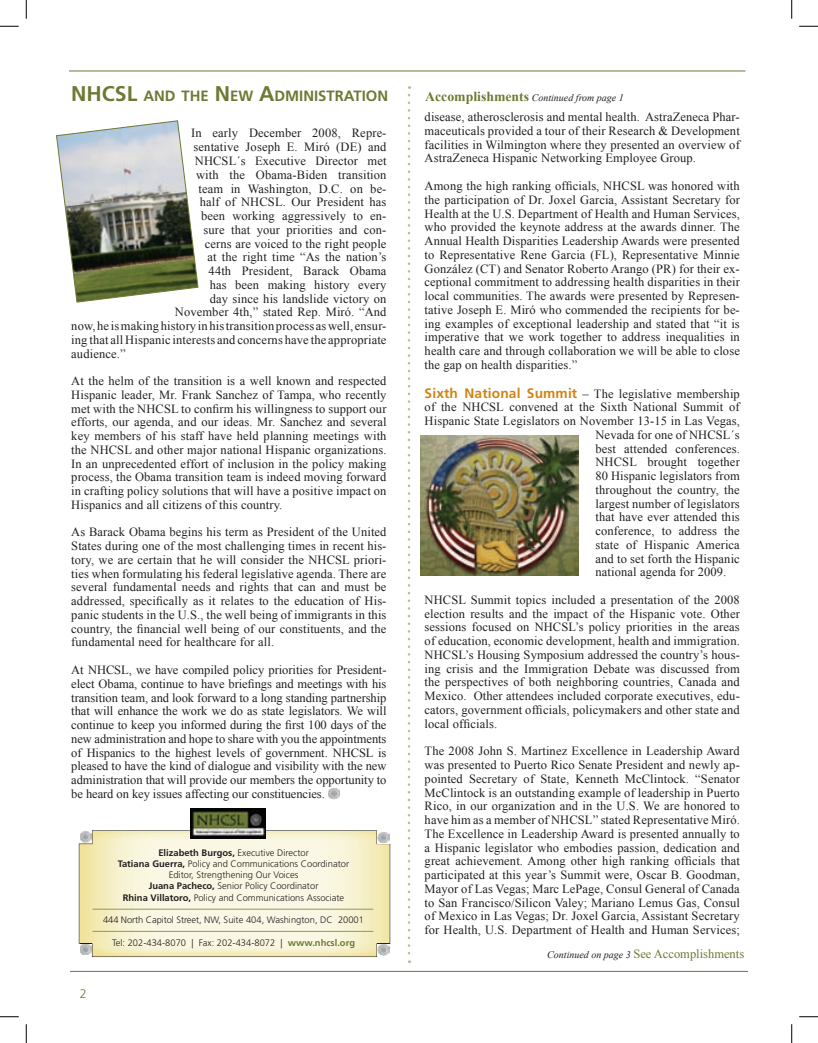
<style>
.page{position:relative;width:818px;height:1043px;background:#fff}
.page>*{position:absolute;margin:0;border:0;box-sizing:border-box;transform-origin:0 0}
.t1{font:700 14.88px "Frutiger";color:#6c7a33}
.t2{font:12.5px/13.8px "Times New Roman";letter-spacing:.01em;color:#231f20;text-align:justify}
.t3{font:12.5px "Times New Roman";color:#6c7a33}
.t4{font:300 12.5px "Frutiger";color:#6c7a33}
.t5{font:italic 10px "Times New Roman";color:#231f20}
.t6{font:300 9.38px/11.2px "Frutiger";color:#231f20;text-align:center}
.s1{font-size:21.25px}
.s2{font-weight:700;font-style:normal;font-size:13.75px;color:#6c7a33}
.s3{font-weight:700}
.s4{font-weight:700;color:#6c7a33}
.s5{font-family:"Frutiger";font-weight:700;font-size:13.75px;color:#d08315}
.s6{font-style:italic;font-size:10px;color:#231f20}
</style>
<div class="page">
<hr style="left:69px;top:71px;width:676px;height:1px;background:#6c7a33">
<hr style="left:70px;top:971px;width:678px;height:1px;background:#6c7a33">
<svg style="left:79px;top:830px;width:311px;height:127px;background:#f4f0d2"></svg>
<svg style="left:80px;top:943px;width:12px;height:12px"></svg>
<svg style="left:378px;top:943px;width:11px;height:12px"></svg>
<svg style="left:378px;top:831px;width:11px;height:12px"></svg>
<svg style="left:80px;top:830px;width:12px;height:12px"></svg>
<img style="left:190px;top:808px;width:76px;height:30px">
<hr style="left:92px;top:908px;width:281px;height:1px;background:#8f9760">
<hr style="left:92px;top:931px;width:281px;height:1px;background:#8f9760">
<svg style="left:408px;top:95px;width:2px;height:867px"></svg>
<svg style="left:328px;top:788px;width:12px;height:11px"></svg>
<img style="left:420px;top:435px;width:158px;height:140px">
<svg style="left:56px;top:120px;width:142px;height:182px"></svg>
<svg style="left:0;top:25px;width:19px;height:2px"></svg>
<svg style="left:799px;top:25px;width:19px;height:2px"></svg>
<svg style="left:0;top:1016px;width:19px;height:1px"></svg>
<svg style="left:799px;top:1016px;width:19px;height:1px"></svg>
<svg style="left:25px;top:0;width:2px;height:19px"></svg>
<svg style="left:25px;top:1024px;width:2px;height:18px"></svg>
<svg style="left:791px;top:0;width:1px;height:19px"></svg>
<svg style="left:791px;top:1024px;width:1px;height:18px"></svg>
<p class="t1" style="left:71px;top:87px;width:318px"><span class="s1">NHCSL</span> AND THE <span class="s1">N</span>EW <span class="s1">A</span>DMINISTRATION</p>
<p class="t5" style="left:425px;top:91px;width:200px"><span class="s2">Accomplishments</span> Continued from page 1</p>
<p class="t2" style="left:191px;top:126px;width:197px">In early December 2008, Repre-</p>
<p class="t2" style="left:194px;top:140px;width:194px">sentative Joseph E. Miró (DE) and</p>
<p class="t2" style="left:195px;top:154px;width:193px">NHCSL´s Executive Director met</p>
<p class="t2" style="left:196px;top:167px;width:192px">with the Obama-Biden transition</p>
<p class="t2" style="left:199px;top:181px;width:189px">team in Washington, D.C. on be-</p>
<p class="t2" style="left:200px;top:195px;width:188px">half of NHCSL. Our President has</p>
<p class="t2" style="left:201px;top:209px;width:187px">been working aggressively to en-</p>
<p class="t2" style="left:204px;top:222px;width:184px">sure that your priorities and con-</p>
<p class="t2" style="left:205px;top:236px;width:183px">cerns are voiced to the right people</p>
<p class="t2" style="left:207px;top:250px;width:181px">at the right time “As the nation’s</p>
<p class="t2" style="left:209px;top:264px;width:179px">44th President, Barack Obama</p>
<p class="t2" style="left:210px;top:277px;width:178px">has been making history every</p>
<p class="t2" style="left:210px;top:291px;width:178px">day since his landslide victory on</p>
<p class="t2" style="left:175px;top:305px;width:213px">November 4th,” stated Rep. Miró. “And</p>
<p class="t2" style="left:71px;top:319px;width:316px">now, he is making history in his transition process as well, ensur-</p>
<p class="t2" style="left:71px;top:332px;width:317px">ing that all Hispanic interests and concerns have the appropriate</p>
<p class="t2" style="left:71px;top:346px;width:56px">audience.”</p>
<p class="t2" style="left:71px;top:374px;width:317px">At the helm of the transition is a well known and respected Hispanic leader, Mr. Frank Sanchez of Tampa, who recently met with the NHCSL to confirm his willingness to support our efforts, our agenda, and our ideas. Mr. Sanchez and several key members of his staff have held planning meetings with the NHCSL and other major national Hispanic organizations.<br>In an unprecedented effort of inclusion in the policy making process, the Obama transition team is indeed moving forward in crafting policy solutions that will have a positive impact on Hispanics and all citizens of this country.</p>
<p class="t2" style="left:71px;top:525px;width:317px">As Barack Obama begins his term as President of the United States during one of the most challenging times in recent his&shy;tory, we are certain that he will consider the NHCSL priori&shy;ties when formulating his federal legislative agenda. There are several fundamental needs and rights that can and must be addressed, specifically as it relates to the education of His&shy;panic students in the U.S., the well being of immigrants in this country, the financial well being of our constituents, and the fundamental need for healthcare for all.</p>
<p class="t2" style="left:71px;top:662px;width:317px">At NHCSL, we have compiled policy priorities for President&shy;elect Obama, continue to have briefings and meetings with his transition team, and look forward to a long standing partnership that will enhance the work we do as state legislators. We will continue to keep you informed during the first 100 days of the new administration and hope to share with you the appointments of Hispanics to the highest levels of government. NHCSL is pleased to have the kind of dialogue and visibility with the new administration that will provide our members the opportunity to be heard on key issues affecting our constituencies.</p>
<p class="t4" style="left:80px;top:986px;width:8px">2</p>
<p class="t6" style="left:118px;top:846px;width:233px"><span class="s3">Elizabeth Burgos,</span> Executive Director<br><span class="s3">Tatiana Guerra,</span> Policy and Communications Coordinator Editor, Strengthening Our Voices<br><span class="s3">Juana Pacheco,</span> Senior Policy Coordinator<br><span class="s3">Rhina Villatoro,</span> Policy and Communications Associate</p>
<p class="t6" style="left:103px;top:914px;width:262px">444 North Capitol Street, NW, Suite 404, Washington, DC 20001</p>
<p class="t6" style="left:112px;top:936px;width:244px">Tel: 202-434-8070 | Fax: 202-434-8072 | <span class="s4">www.nhcsl.org</span></p>
<p class="t2" style="left:424px;top:110px;width:317px">disease, atherosclerosis and mental health. AstraZeneca Phar&shy;maceuticals provided a tour of their Research &amp; Development facilities in Wilmington where they presented an overview of AstraZeneca Hispanic Networking Employee Group.</p>
<p class="t2" style="left:424px;top:179px;width:317px">Among the high ranking officials, NHCSL was honored with the participation of Dr. Joxel Garcia, Assistant Secretary for Health at the U.S. Department of Health and Human Services, who provided the keynote address at the awards dinner. The Annual Health Disparities Leadership Awards were presented to Representative Rene Garcia (FL), Representative Minnie González (CT) and Senator Roberto Arango (PR) for their ex&shy;ceptional commitment to addressing health disparities in their local communities. The awards were presented by Represen&shy;tative Joseph E. Miró who commended the recipients for be&shy;ing examples of exceptional leadership and stated that “it is imperative that we work together to address inequalities in health care and through collaboration we will be able to close the gap on health disparities.”</p>
<p class="t2" style="left:424px;top:386px;width:317px"><span class="s5">Sixth National Summit</span> – The legislative membership</p>
<p class="t2" style="left:424px;top:400px;width:316px">of the NHCSL convened at the Sixth National Summit of</p>
<p class="t2" style="left:424px;top:414px;width:317px">Hispanic State Legislators on November 13-15 in Las Vegas,</p>
<p class="t2" style="left:595px;top:427px;width:146px">Nevada for one of NHCSL´s</p>
<p class="t2" style="left:595px;top:441px;width:146px">best attended conferences.</p>
<p class="t2" style="left:595px;top:455px;width:146px">NHCSL brought together</p>
<p class="t2" style="left:595px;top:469px;width:146px">80 Hispanic legislators from</p>
<p class="t2" style="left:595px;top:482px;width:146px">throughout the country, the</p>
<p class="t2" style="left:595px;top:496px;width:146px">largest number of legislators</p>
<p class="t2" style="left:595px;top:510px;width:146px">that have ever attended this</p>
<p class="t2" style="left:595px;top:524px;width:146px">conference, to address the</p>
<p class="t2" style="left:595px;top:537px;width:146px">state of Hispanic America</p>
<p class="t2" style="left:595px;top:551px;width:146px">and to set forth the Hispanic</p>
<p class="t2" style="left:595px;top:565px;width:132px">national agenda for 2009.</p>
<p class="t2" style="left:424px;top:592px;width:317px">NHCSL Summit topics included a presentation of the 2008 election results and the impact of the Hispanic vote. Other sessions focused on NHCSL’s policy priorities in the areas of education, economic development, health and immigration.<br>NHCSL’s Housing Symposium addressed the country’s hous&shy;ing crisis and the Immigration Debate was discussed from the perspectives of both neighboring countries, Canada and Mexico. Other attendees included corporate executives, edu&shy;cators, government officials, policymakers and other state and local officials.</p>
<p class="t2" style="left:424px;top:744px;width:317px">The 2008 John S. Martinez Excellence in Leadership Award was presented to Puerto Rico Senate President and newly ap&shy;pointed Secretary of State, Kenneth McClintock. “Senator McClintock is an outstanding example of leadership in Puerto Rico, in our organization and in the U.S. We are honored to have him as a member of NHCSL” stated Representative Miró.<br>The Excellence in Leadership Award is presented annually to a Hispanic legislator who embodies passion, dedication and great achievement. Among other high ranking officials that participated at this year’s Summit were, Oscar B. Goodman, Mayor of Las Vegas; Marc LePage, Consul General of Canada to San Francisco/Silicon Valey; Mariano Lemus Gas, Consul of Mexico in Las Vegas; Dr. Joxel Garcia, Assistant Secretary for Health, U.S. Department of Health and Human Services;</p>
<p class="t3" style="left:547px;top:946px;width:198px"><span class="s6">Continued on page 3</span> See Accomplishments</p>
</div>
